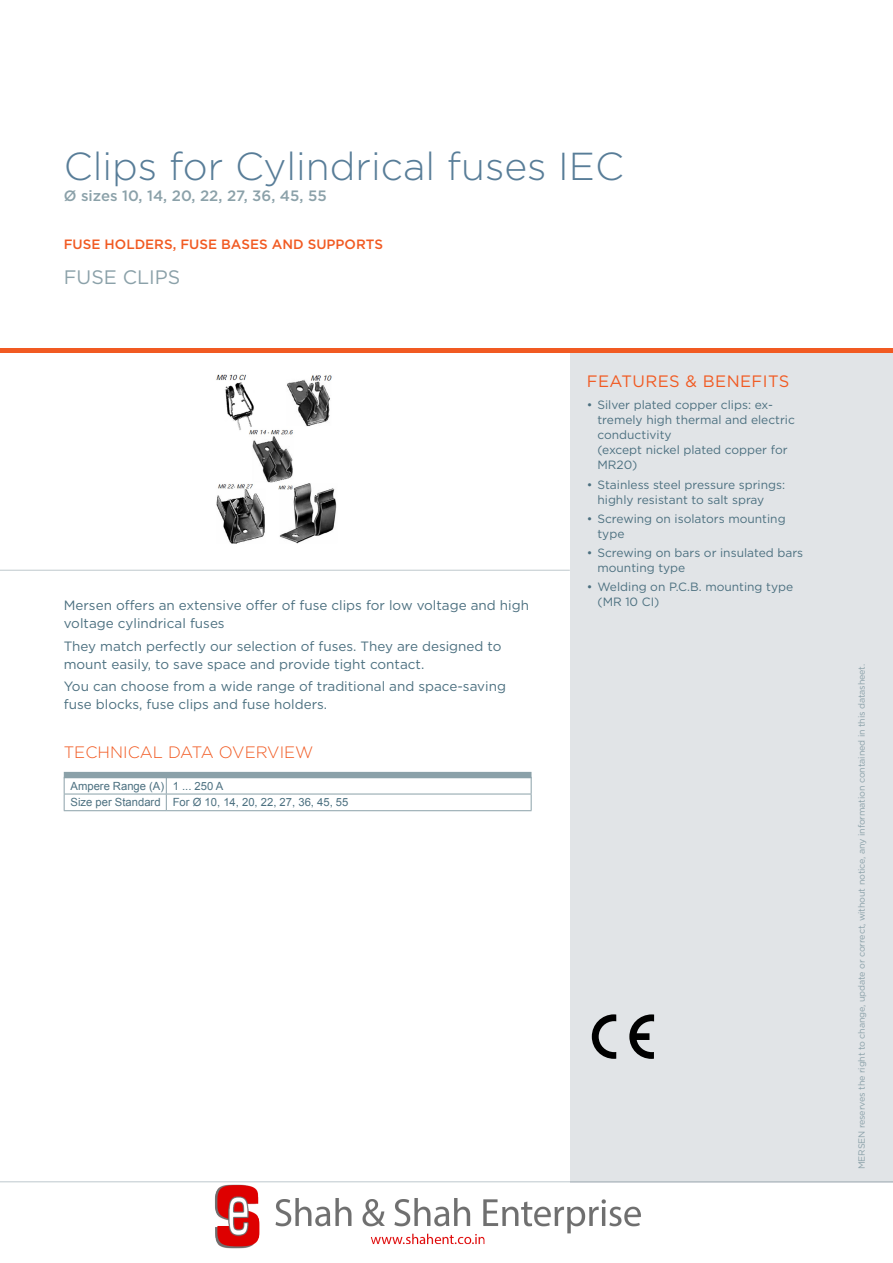
<style>
.page{position:relative;width:893px;height:1263px;background:#fff}
.page>*{position:absolute;margin:0;border:0;box-sizing:border-box;transform-origin:0 0}
.t1{font:300 39px "Gotham";color:#587d98}
.t2{font:19.5px "Gotham";color:#8ba1a9}
.t3{font:300 16.5px "Gotham";color:#f15a22}
.t4{font:16.5px "Gotham";letter-spacing:.025em;color:#f15a22}
.t5{font:500 15px "Gotham";color:#8ba1a9}
.t6{font:13.5px/18px "Gotham";color:#4c7080}
.t7{font:500 13.5px "Gotham";color:#f15a22}
.t8{font:12px/15px "Gotham";color:#4c7080}
.t9{font:11.25px/16.6px "Arial";color:#4c7080}
.t10{font:9px "Gotham";letter-spacing:-.015em;color:#8ba1a9}
</style>
<div class="page">
<hr style="left:0;top:1181px;width:893px;height:1px;background:#bec8cd">
<div style="left:570px;top:353px;width:323px;height:829px;background:#e1e4e7"></div>
<hr style="left:0;top:349px;width:893px;height:4px;background:#f15a22">
<hr style="left:0;top:570px;width:570px;height:1px;background:#bec8cd">
<div style="left:64px;top:772px;width:467px;height:6px;background:#8ba1a9"></div>
<hr style="left:64px;top:794px;width:102px;height:1px;background:#8ba1a9">
<svg style="left:64px;top:778px;width:1px;height:32px"></svg>
<hr style="left:64px;top:810px;width:102px;height:1px;background:#8ba1a9">
<hr style="left:166px;top:794px;width:365px;height:1px;background:#8ba1a9">
<svg style="left:166px;top:778px;width:1px;height:32px"></svg>
<svg style="left:531px;top:778px;width:1px;height:32px"></svg>
<hr style="left:166px;top:810px;width:365px;height:1px;background:#8ba1a9">
<img style="left:216px;top:374px;width:121px;height:170px">
<svg style="left:629px;top:1014px;width:25px;height:45px"></svg>
<svg style="left:592px;top:1014px;width:24px;height:45px"></svg>
<img style="left:206px;top:1181px;width:445px;height:68px">
<h1 class="t1" style="left:64px;top:142px;width:562px">Clips for Cylindrical fuses IEC</h1>
<p class="t5" style="left:64px;top:186px;width:264px">Ø sizes 10, 14, 20, 22, 27, 36, 45, 55</p>
<p class="t7" style="left:64px;top:235px;width:321px">FUSE HOLDERS, FUSE BASES AND SUPPORTS</p>
<h2 class="t2" style="left:64px;top:264px;width:118px">FUSE CLIPS</h2>
<p class="t6" style="left:64px;top:596px;width:467px">Mersen offers an extensive offer of fuse clips for low voltage and high voltage cylindrical fuses</p>
<p class="t6" style="left:64px;top:637px;width:439px">They match perfectly our selection of fuses. They are designed to mount easily, to save space and provide tight contact.</p>
<p class="t6" style="left:64px;top:677px;width:444px">You can choose from a wide range of traditional and space-saving fuse blocks, fuse clips and fuse holders.</p>
<p class="t3" style="left:64px;top:742px;width:251px">TECHNICAL DATA OVERVIEW</p>
<p class="t9" style="left:71px;top:778px;width:279px">Ampere Range (A) 1 ... 250 A<br>Size per Standard For Ø 10, 14, 20, 22, 27, 36, 45, 55</p>
<p class="t4" style="left:587px;top:371px;width:204px">FEATURES &amp; BENEFITS</p>
<p class="t8" style="left:597px;top:397px;width:199px;text-indent:-11px">• Silver plated copper clips: ex&shy;tremely high thermal and electric conductivity<br>(except nickel plated copper for<br>MR20)</p>
<p class="t8" style="left:597px;top:477px;width:189px;text-indent:-11px">• Stainless steel pressure springs: highly resistant to salt spray</p>
<p class="t8" style="left:597px;top:511px;width:190px;text-indent:-11px">• Screwing on isolators mounting type</p>
<p class="t8" style="left:597px;top:545px;width:207px;text-indent:-11px">• Screwing on bars or insulated bars mounting type</p>
<p class="t8" style="left:597px;top:579px;width:197px;text-indent:-11px">• Welding on P.C.B. mounting type (MR 10 CI)</p>
<p class="t10" style="left:856px;top:1169px;width:507px;rotate:-90deg">MERSEN reserves the right to change, update or correct, without notice, any information contained in this datasheet.</p>
</div>
